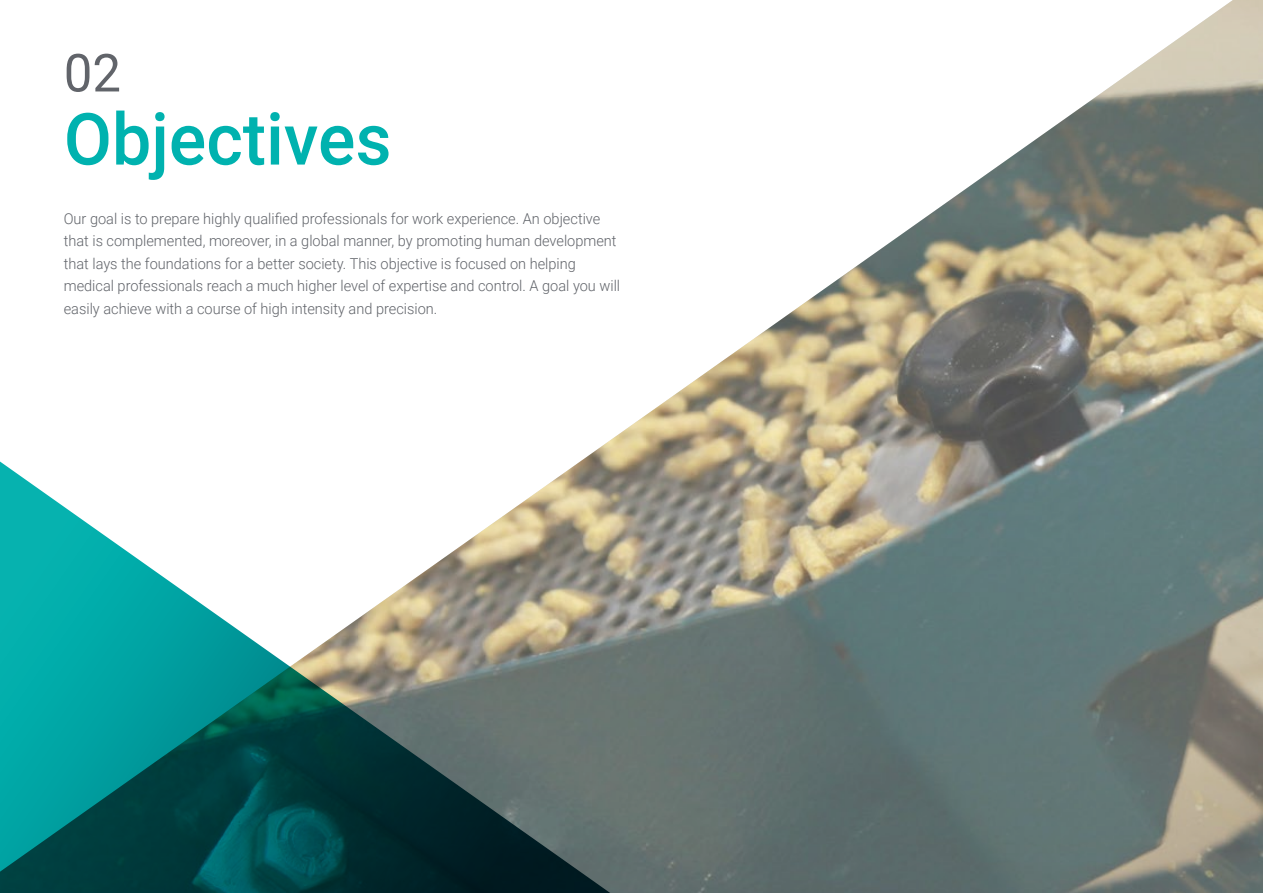
<style>
.page{position:relative;width:1263px;height:893px;background:#fff}
.page>*{position:absolute;margin:0;border:0;box-sizing:border-box;transform-origin:0 0}
.t1{font:500 72px "Roboto";color:#00b2af}
.t2{font:52.5px "Roboto";color:#61646a}
.t3{font:300 15px/22.5px "Roboto";color:#61646a}
</style>
<div class="page">
<img style="left:602px;top:0;width:661px;height:893px">
<svg style="left:0;top:446px;width:640px;height:447px"></svg>
<h2 class="t2" style="left:64px;top:36px;width:59px">02</h2>
<h1 class="t1" style="left:64px;top:89px;width:329px">Objectives</h1>
<p class="t3" style="left:64px;top:207px;width:558px">Our goal is to prepare highly qualified professionals for work experience. An objective that is complemented, moreover, in a global manner, by promoting human development that lays the foundations for a better society. This objective is focused on helping medical professionals reach a much higher level of expertise and control. A goal you will easily achieve with a course of high intensity and precision.</p>
</div>
